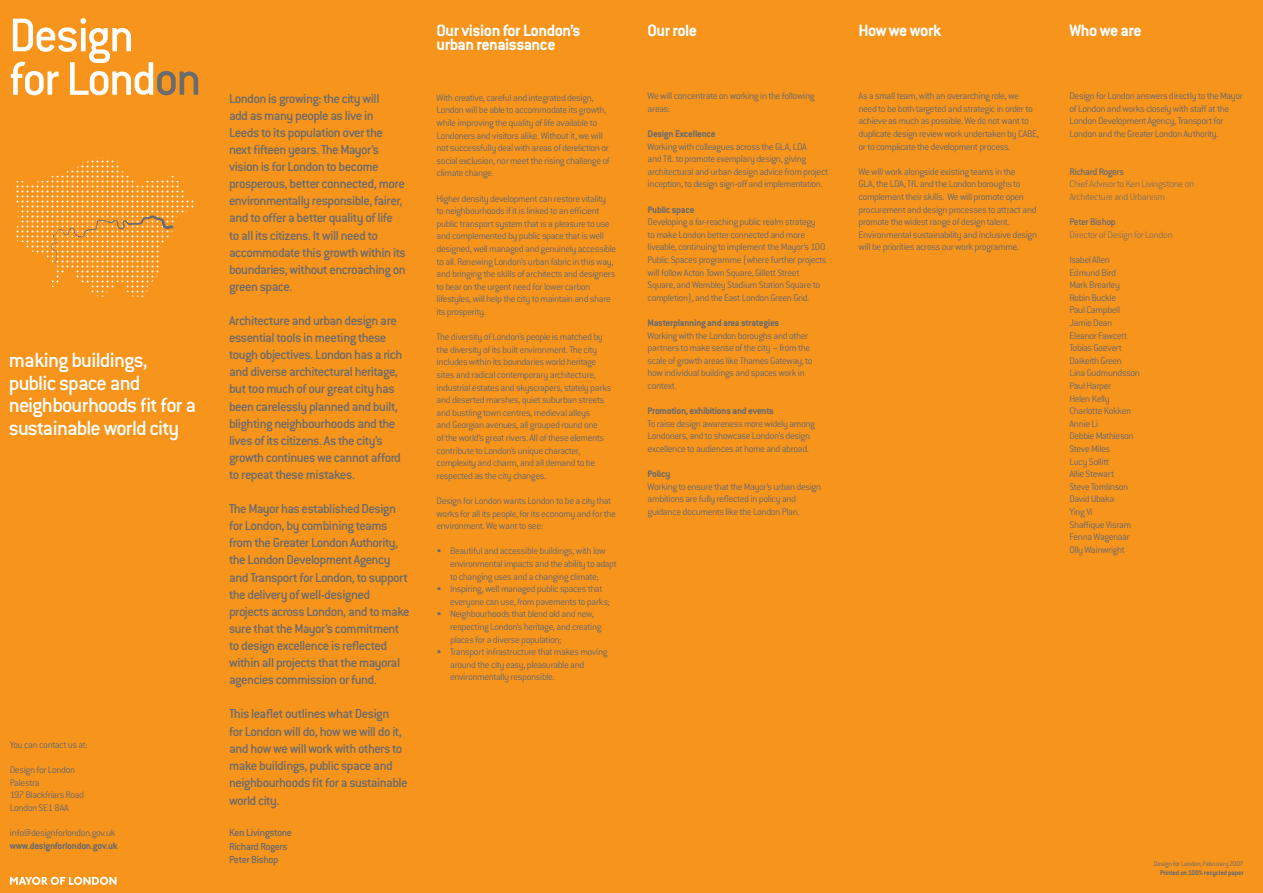
<style>
.page{position:relative;width:1263px;height:893px;background:#f7941c}
.page>*{position:absolute;margin:0;border:0;box-sizing:border-box;transform-origin:0 0}
.t1{font:500 51.75px/43.5px "Conduit ITC";letter-spacing:-.04em;color:#fff}
.t2{font:500 22.5px/22.5px "Conduit ITC";letter-spacing:-.04em;color:#fff}
.t3{font:700 18px/14.2px "Conduit ITC";letter-spacing:-.025em;color:#fff}
.t4{font:500 14.25px/17.1px "Conduit ITC";letter-spacing:-.04em;color:#6a6b6d}
.t5{font:500 11.25px/13.5px "Conduit ITC";letter-spacing:-.04em;color:#6a6b6d}
.t6{font:300 10.5px/12.6px "Conduit ITC";letter-spacing:-.04em;color:#6a6b6d}
.t7{font:700 10.5px "Conduit ITC";letter-spacing:-.025em;color:#6a6b6d}
.t8{font:200 10.5px/12.6px "Conduit ITC";letter-spacing:-.025em;color:#6a6b6d}
.t9{font:500 10.5px "Conduit ITC";letter-spacing:-.04em;color:#6a6b6d}
.t10{font:300 7.5px "Conduit ITC";letter-spacing:-.04em;color:#6a6b6d}
.t11{font:700 7.5px "Conduit ITC";letter-spacing:-.025em;color:#6a6b6d}
.s1{color:#6a6b6d}
</style>
<div class="page">
<svg style="left:16px;top:157px;width:181px;height:140px"></svg>
<svg style="left:10px;top:877px;width:107px;height:8px"></svg>
<h1 class="t1" style="left:9px;top:12px;width:194px">Design<br>for Lond<span class="s1">on</span></h1>
<h2 class="t2" style="left:9px;top:348px;width:189px">making buildings, public space and neighbourhoods fit for a sustainable world city</h2>
<p class="t6" style="left:10px;top:738px;width:79px">You can contact us at:</p>
<p class="t6" style="left:10px;top:763px;width:76px">Design for London<br>Palestra<br>197 Blackfriars Road<br>London SE1 8AA</p>
<p class="t6" style="left:10px;top:826px;width:107px">info@designforlondon.gov.uk</p>
<p class="t7" style="left:10px;top:839px;width:109px">www.designforlondon.gov.uk</p>
<p class="t4" style="left:229px;top:89px;width:178px">London is growing: the city will<br>add as many people as live in<br>Leeds to its population over the next fifteen years. The Mayor’s vision is for London to become prosperous, better connected, more environmentally responsible, fairer, and to offer a better quality of life to all its citizens. It will need to accommodate this growth within its boundaries, without encroaching on green space.</p>
<p class="t4" style="left:229px;top:312px;width:175px">Architecture and urban design are essential tools in meeting these tough objectives. London has a rich and diverse architectural heritage, but too much of our great city has been carelessly planned and built, blighting neighbourhoods and the lives of its citizens. As the city’s growth continues we cannot afford to repeat these mistakes.</p>
<p class="t4" style="left:229px;top:500px;width:182px">The Mayor has established Design for London, by combining teams from the Greater London Authority, the London Development Agency and Transport for London, to support the delivery of well-designed projects across London, and to make sure that the Mayor’s commitment to design excellence is reflected within all projects that the mayoral agencies commission or fund.</p>
<h3 class="t4" style="left:229px;top:705px;width:180px">This leaflet outlines what Design<br>for London will do, how we will do it, and how we will work with others to make buildings, public space and neighbourhoods fit for a sustainable world city.</h3>
<p class="t5" style="left:229px;top:826px;width:65px">Ken Livingstone<br>Richard Rogers<br>Peter Bishop</p>
<h3 class="t3" style="left:437px;top:23px;width:145px">Our vision for London’s urban renaissance</h3>
<p class="t6" style="left:437px;top:91px;width:175px">With creative, careful and integrated design, London will be able to accommodate its growth, while improving the quality of life available to Londoners and visitors alike. Without it, we will not successfully deal with areas of dereliction or social exclusion, nor meet the rising challenge of climate change.</p>
<p class="t6" style="left:437px;top:192px;width:181px">Higher density development can restore vitality<br>to neighbourhoods if it is linked to an efficient public transport system that is a pleasure to use and complemented by public space that is well designed, well managed and genuinely accessible to all. Renewing London’s urban fabric in this way, and bringing the skills of architects and designers to bear on the urgent need for lower carbon lifestyles, will help the city to maintain and share its prosperity.</p>
<p class="t6" style="left:437px;top:330px;width:176px">The diversity of London’s people is matched by the diversity of its built environment. The city includes within its boundaries world heritage sites and radical contemporary architecture, industrial estates and skyscrapers, stately parks and deserted marshes, quiet suburban streets and bustling town centres, medieval alleys<br>and Georgian avenues, all grouped round one<br>of the world’s great rivers. All of these elements contribute to London’s unique character, complexity and charm, and all demand to be respected as the city changes.</p>
<p class="t6" style="left:437px;top:494px;width:181px">Design for London wants London to be a city that works for all its people, for its economy and for the environment. We want to see:</p>
<p class="t6" style="left:450px;top:544px;width:168px">Beautiful and accessible buildings, with low environmental impacts and the ability to adapt to changing uses and a changing climate; Inspiring, well managed public spaces that everyone can use, from pavements to parks; Neighbourhoods that blend old and new, respecting London’s heritage, and creating places for a diverse population;<br>Transport infrastructure that makes moving around the city easy, pleasurable and environmentally responsible.</p>
<p class="t6" style="left:437px;top:544px;width:7px">•</p>
<p class="t6" style="left:437px;top:582px;width:7px">•</p>
<p class="t6" style="left:437px;top:607px;width:7px">•</p>
<p class="t6" style="left:437px;top:645px;width:7px">•</p>
<h3 class="t3" style="left:648px;top:23px;width:51px">Our role</h3>
<p class="t6" style="left:648px;top:89px;width:169px">We will concentrate on working in the following areas:</p>
<p class="t7" style="left:648px;top:127px;width:70px">Design Excellence</p>
<p class="t6" style="left:648px;top:140px;width:182px">Working with colleagues across the GLA, LDA<br>and TfL to promote exemplary design, giving architectural and urban design advice from project inception, to design sign-off and implementation.</p>
<p class="t7" style="left:648px;top:203px;width:49px">Public space</p>
<p class="t6" style="left:648px;top:215px;width:180px">Developing a far-reaching public realm strategy<br>to make London better connected and more liveable, continuing to implement the Mayor’s 100<br>Public Spaces programme (where further projects will follow Acton Town Square, Gillett Street Square, and Wembley Stadium Station Square to completion), and the East London Green Grid.</p>
<p class="t7" style="left:648px;top:316px;width:133px">Masterplanning and area strategies</p>
<p class="t6" style="left:648px;top:329px;width:167px">Working with the London boroughs and other partners to make sense of the city – from the scale of growth areas like Thames Gateway, to how individual buildings and spaces work in context.</p>
<p class="t7" style="left:648px;top:404px;width:128px">Promotion, exhibitions and events</p>
<p class="t6" style="left:648px;top:417px;width:169px">To raise design awareness more widely among<br>Londoners, and to showcase London’s design excellence to audiences at home and abroad.</p>
<p class="t7" style="left:648px;top:467px;width:24px">Policy</p>
<p class="t6" style="left:648px;top:480px;width:175px">Working to ensure that the Mayor’s urban design ambitions are fully reflected in policy and guidance documents like the London Plan.</p>
<h3 class="t3" style="left:858px;top:23px;width:84px">How we work</h3>
<p class="t6" style="left:858px;top:89px;width:182px">As a small team, with an overarching role, we need to be both targeted and strategic in order to achieve as much as possible. We do not want to duplicate design review work undertaken by CABE, or to complicate the development process.</p>
<p class="t6" style="left:858px;top:165px;width:180px">We will work alongside existing teams in the<br>GLA, the LDA, TfL and the London boroughs to complement their skills. We will promote open procurement and design processes to attract and promote the widest range of design talent.<br>Environmental sustainability and inclusive design will be priorities across our work programme.</p>
<h3 class="t3" style="left:1069px;top:23px;width:74px">Who we are</h3>
<p class="t6" style="left:1069px;top:89px;width:175px">Design for London answers directly to the Mayor of London and works closely with staff at the London Development Agency, Transport for London and the Greater London Authority.</p>
<p class="t9" style="left:1069px;top:165px;width:56px">Richard Rogers</p>
<p class="t8" style="left:1069px;top:177px;width:126px">Chief Advisor to Ken Livingstone on<br>Architecture and Urbanism</p>
<p class="t9" style="left:1069px;top:215px;width:48px">Peter Bishop</p>
<p class="t8" style="left:1069px;top:228px;width:105px">Director of Design for London</p>
<p class="t6" style="left:1069px;top:253px;width:72px">Isabel Allen<br>Edmund Bird<br>Mark Brearley<br>Robin Buckle<br>Paul Campbell<br>Jamie Dean<br>Eleanor Fawcett<br>Tobias Goevert<br>Dalkeith Green<br>Lina Gudmundsson<br>Paul Harper<br>Helen Kelly<br>Charlotte Kokken<br>Annie Li<br>Debbie Mathieson<br>Steve Miles<br>Lucy Sollitt<br>Allie Stewart<br>Steve Tomlinson<br>David Ubaka<br>Ying Vi<br>Shaffique Visram<br>Fenna Wagenaar<br>Olly Wainwright</p>
<p class="t10" style="left:1154px;top:859px;width:91px">Design for London, Februrary 2007</p>
<p class="t11" style="left:1160px;top:868px;width:85px">Printed on 100% recycled paper</p>
</div>
